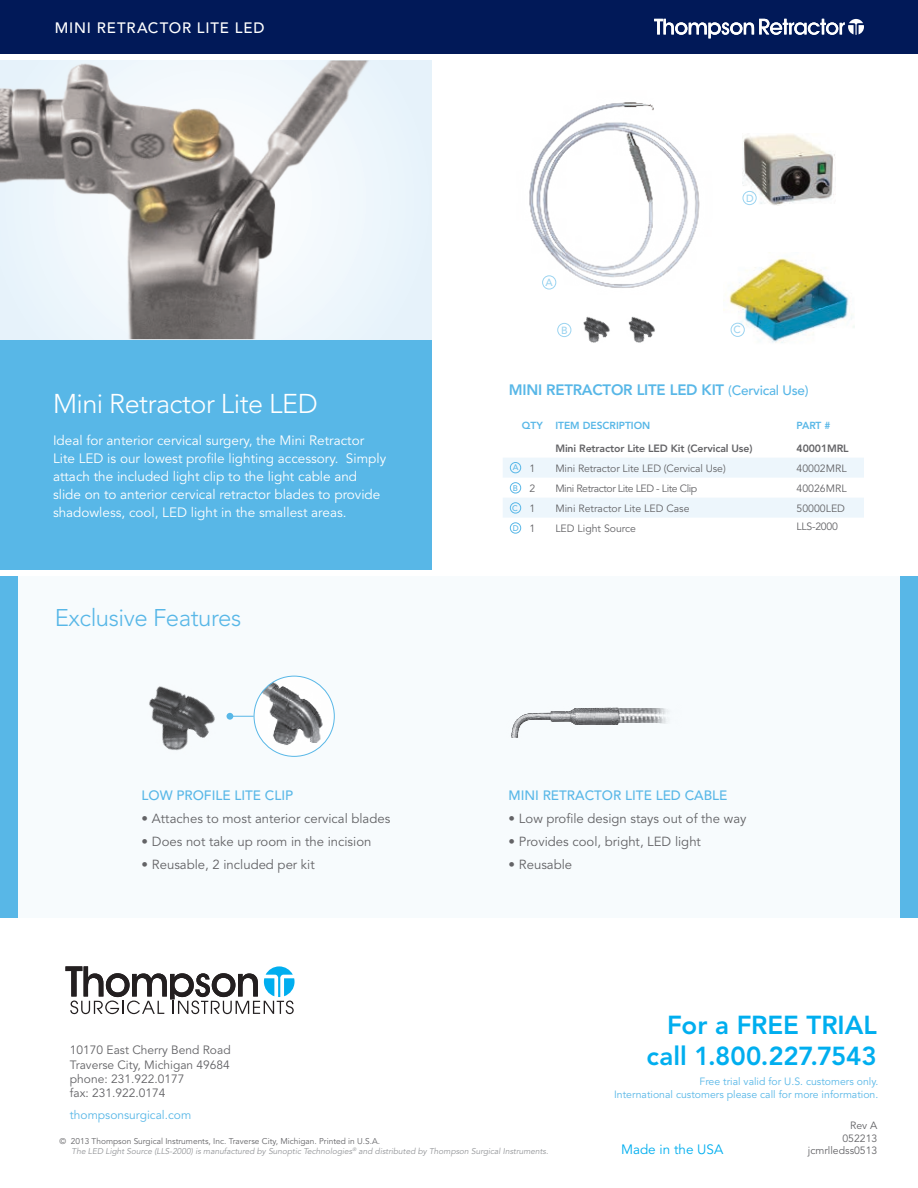
<style>
.page{position:relative;width:918px;height:1188px;background:#fff}
.page>*{position:absolute;margin:0;border:0;box-sizing:border-box;transform-origin:0 0}
.t1{font:300 27px "Avenir";letter-spacing:-.02em;color:#fff}
.t2{font:800 25.8px/31px "Avenir";letter-spacing:-.005em;color:#00aeef;text-align:right}
.t3{font:300 24px "Avenir";letter-spacing:-.02em;color:#58b7e7}
.t4{font:500 15px "Avenir";letter-spacing:.055em;color:#fff}
.t5{font:800 15px "Avenir";letter-spacing:-.015em;color:#58b7e7}
.t6{font:13.5px/18px "Avenir";color:#fff}
.t7{font:500 13.5px "Avenir";color:#58b7e7}
.t8{font:13.5px "Avenir";color:#00aeef}
.t9{font:13.2px "Avenir";color:#636366}
.t10{font:12px/14.4px "Avenir";color:#636366}
.t11{font:12px "Avenir";color:#58b7e7}
.t12{font:10.5px/12.6px "Avenir";color:#636366;text-align:right}
.t13{font:10.5px/12.6px "Avenir";color:#58b7e7;text-align:right}
.t14{font:800 10.5px "Avenir";letter-spacing:-.01em;color:#636366}
.t15{font:10.5px "Avenir";letter-spacing:-.04em;color:#636366}
.t16{font:500 10.35px "Avenir";color:#58b7e7}
.t17{font:800 10.2px "Avenir";color:#58b7e7}
.t18{font:italic 8.4px/10.1px "Avenir";color:#939598}
.t19{font:500 8.1px "Avenir";color:#58b7e7}
.s1{font-weight:800;font-size:15px}
.s2{font-style:normal;color:#636366}
</style>
<div class="page">
<div style="left:0;top:0;width:918px;height:54px;background:#011958"></div>
<svg style="left:65px;top:966px;width:230px;height:48px"></svg>
<svg style="left:654px;top:19px;width:210px;height:19px"></svg>
<div style="left:0;top:339px;width:432px;height:231px;background:#58b7e7"></div>
<img style="left:0;top:60px;width:432px;height:279px">
<svg style="left:503px;top:458px;width:361px;height:60px"></svg>
<div style="left:0;top:577px;width:918px;height:341px;background:#f7fbfd"></div>
<div style="left:0;top:577px;width:18px;height:341px;background:#58b7e7"></div>
<div style="left:900px;top:577px;width:18px;height:341px;background:#58b7e7"></div>
<img style="left:511px;top:707px;width:157px;height:31px">
<img style="left:529px;top:102px;width:171px;height:188px">
<img style="left:743px;top:134px;width:93px;height:71px">
<img style="left:254px;top:676px;width:80px;height:80px">
<div style="left:254px;top:676px;width:81px;height:81px;border:1px solid #58b7e7;border-radius:50%"></div>
<img style="left:149px;top:686px;width:66px;height:65px">
<img style="left:583px;top:316px;width:27px;height:27px">
<img style="left:628px;top:316px;width:27px;height:27px">
<svg style="left:233px;top:716px;width:21px;height:1px"></svg>
<div style="left:227px;top:713px;width:6px;height:7px;background:#58b7e7;border-radius:50%"></div>
<div style="left:510px;top:462px;width:11px;height:11px;border:1px solid #58b7e7;border-radius:50%"></div>
<div style="left:510px;top:482px;width:11px;height:11px;border:1px solid #58b7e7;border-radius:50%"></div>
<div style="left:510px;top:522px;width:11px;height:12px;border:1px solid #58b7e7;border-radius:50%"></div>
<div style="left:510px;top:502px;width:11px;height:11px;border:1px solid #58b7e7;border-radius:50%"></div>
<div style="left:743px;top:191px;width:14px;height:14px;border:1px solid #58b7e7;border-radius:50%"></div>
<div style="left:542px;top:275px;width:14px;height:14px;border:1px solid #58b7e7;border-radius:50%"></div>
<div style="left:557px;top:323px;width:14px;height:14px;border:1px solid #58b7e7;border-radius:50%"></div>
<img style="left:724px;top:258px;width:131px;height:85px">
<div style="left:731px;top:323px;width:14px;height:14px;border:1px solid #58b7e7;border-radius:50%"></div>
<p class="t4" style="left:55px;top:19px;width:211px">MINI RETRACTOR LITE LED</p>
<h1 class="t1" style="left:53px;top:388px;width:266px">Mini Retractor Lite LED</h1>
<p class="t6" style="left:53px;top:431px;width:335px">Ideal for anterior cervical surgery, the Mini Retractor Lite LED is our lowest profile lighting accessory. Simply attach the included light clip to the light cable and slide on to anterior cervical retractor blades to provide shadowless, cool, LED light in the smallest areas.</p>
<h3 class="t3" style="left:55px;top:603px;width:188px">Exclusive Features</h3>
<p class="t7" style="left:141px;top:788px;width:153px">LOW PROFILE LITE CLIP</p>
<p class="t9" style="left:141px;top:811px;width:250px">• Attaches to most anterior cervical blades</p>
<p class="t9" style="left:141px;top:834px;width:232px">• Does not take up room in the incision</p>
<p class="t9" style="left:141px;top:857px;width:175px">• Reusable, 2 included per kit</p>
<p class="t16" style="left:746px;top:192px;width:9px">D</p>
<p class="t16" style="left:546px;top:276px;width:9px">A</p>
<p class="t16" style="left:561px;top:324px;width:8px">B</p>
<p class="t16" style="left:734px;top:324px;width:9px">C</p>
<p class="t5" style="left:509px;top:381px;width:57px">Mini Retra</p>
<p class="t5" style="left:593px;top:381px;width:60px">ctor Lite</p>
<p class="t7" style="left:670px;top:383px;width:140px"><span class="s1">LED Kit</span> (CERVICAL USE)</p>
<p class="t17" style="left:522px;top:419px;width:130px">QTY Ite m Descri ption</p>
<p class="t17" style="left:797px;top:419px;width:8px">Part</p>
<p class="t17" style="left:825px;top:419px;width:8px">#</p>
<p class="t14" style="left:555px;top:442px;width:199px">M ini Retractor Lite LED Kit (Cervical Use)</p>
<p class="t14" style="left:797px;top:442px;width:54px">40001M RL</p>
<p class="t12" style="left:529px;top:462px;width:7px">1</p>
<p class="t12" style="left:555px;top:462px;width:172px">Mini Retractor Lite LED (Cervical Use)</p>
<p class="t12" style="left:797px;top:462px;width:52px">40002MRL</p>
<p class="t12" style="left:529px;top:482px;width:7px">2</p>
<p class="t15" style="left:555px;top:482px;width:143px">Mini Retractor Lite LED - Lite Clip</p>
<p class="t12" style="left:797px;top:482px;width:52px">40026MRL</p>
<p class="t12" style="left:529px;top:502px;width:7px">1</p>
<p class="t12" style="left:555px;top:502px;width:136px">Mini Retractor Lite LED Case</p>
<p class="t12" style="left:797px;top:502px;width:50px">50000LED</p>
<p class="t12" style="left:529px;top:522px;width:7px">1</p>
<p class="t12" style="left:555px;top:522px;width:82px">LED Light Source</p>
<p class="t12" style="left:797px;top:521px;width:43px">LLS-2000</p>
<p class="t19" style="left:513px;top:463px;width:7px">A</p>
<p class="t19" style="left:513px;top:483px;width:5px">B</p>
<p class="t19" style="left:513px;top:523px;width:7px">D</p>
<p class="t19" style="left:512px;top:503px;width:7px">C</p>
<p class="t7" style="left:508px;top:788px;width:152px">M INI RETRACTOR LITE LEDC</p>
<p class="t7" style="left:694px;top:788px;width:35px">ABLE</p>
<p class="t9" style="left:508px;top:811px;width:240px">• Low profile design stays out of the way</p>
<p class="t9" style="left:508px;top:834px;width:194px">• Provides cool, bright, LED light</p>
<p class="t9" style="left:508px;top:857px;width:65px">• Reusable</p>
<h2 class="t2" style="left:647px;top:1010px;width:232px">For a FREE TRIAL call 1.800.227.7543</h2>
<p class="t13" style="left:614px;top:1076px;width:266px">Free trial valid for U.S. customers only.<br>International customers please call for more information.</p>
<p class="t10" style="left:70px;top:1043px;width:162px">10170 East Cherry Bend Road<br>Traverse City, Michigan 49684 phone: 231.922.0177<br>fax: 231.922.0174</p>
<p class="t11" style="left:70px;top:1108px;width:123px">thompsonsurgical.com</p>
<p class="t12" style="left:808px;top:1119px;width:71px">Rev A<br>052213 jcmrlledss0513</p>
<p class="t18" style="left:72px;top:1137px;width:478px;text-indent:-12px"><span class="s2">© 2013 Thompson Surgical Instruments, Inc. Traverse City, Michigan. Printed in U.S.A.<br></span>The LED Light Source (LLS-2000) is manufactured by Sunoptic Technologies<sup>®</sup> and distributed by Thompson Surgical Instruments.</p>
<p class="t8" style="left:621px;top:1142px;width:104px">Made in the USA</p>
</div>
